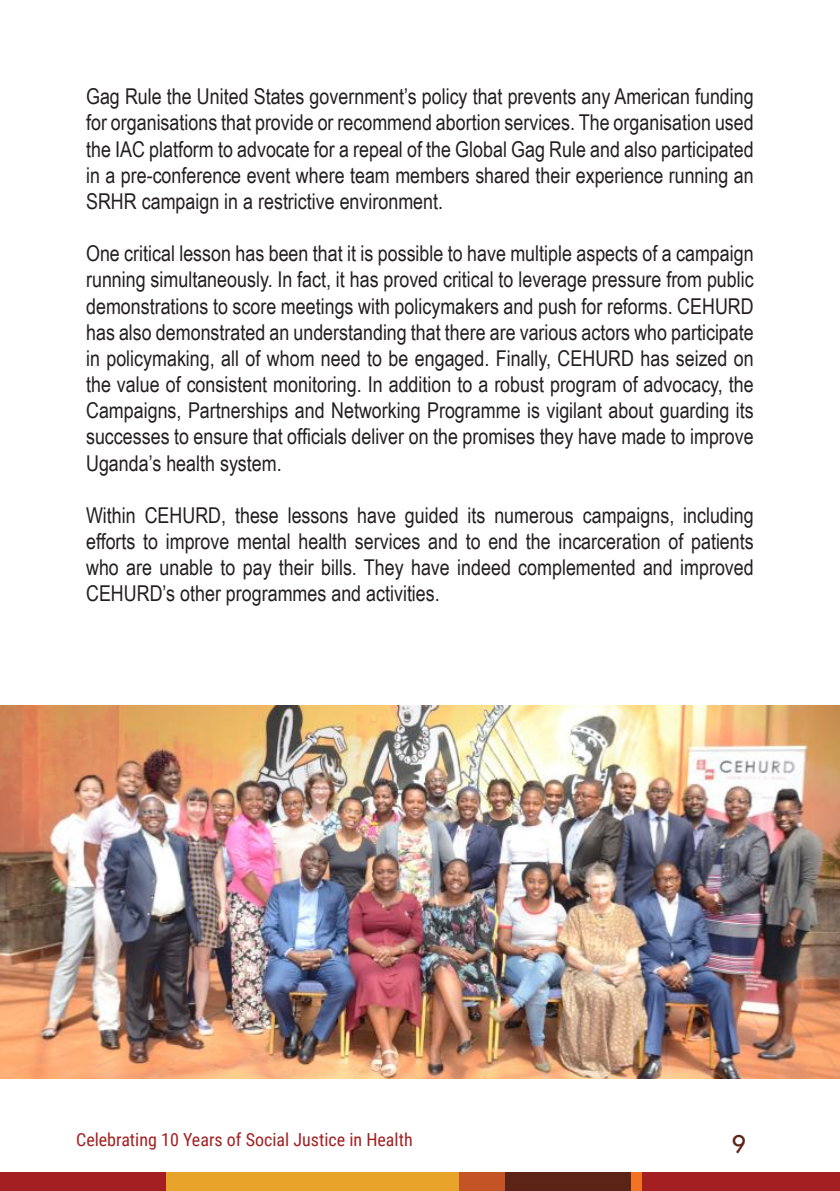
<style>
.page{position:relative;width:840px;height:1191px;background:#fff}
.page>*{position:absolute;margin:0;border:0;box-sizing:border-box;transform-origin:0 0}
.t1{font:26px "Product Sans";color:#5c2417}
.t2{font:21.8px/26.2px "Arial Narrow";color:#231f20;text-align:justify}
.t3{font:18px "Roboto Condensed";color:#a31f21}
</style>
<div class="page">
<div style="left:630px;top:1172px;width:12px;height:19px;background:#f27321"></div>
<div style="left:43px;top:1172px;width:416px;height:19px;background:#e8a32b"></div>
<div style="left:459px;top:1172px;width:46px;height:19px;background:#c45426"></div>
<div style="left:642px;top:1172px;width:197px;height:19px;background:#a31f21"></div>
<div style="left:505px;top:1172px;width:125px;height:19px;background:#5c2417"></div>
<div style="left:0;top:1172px;width:166px;height:19px;background:#a31f21"></div>
<img style="left:0;top:705px;width:839px;height:374px">
<p class="t2" style="left:86px;top:83px;width:668px">Gag Rule the United States government’s policy that prevents any American funding for organisations that provide or recommend abortion services. The organisation used the IAC platform to advocate for a repeal of the Global Gag Rule and also participated in a pre-conference event where team members shared their experience running an SRHR campaign in a restrictive environment.</p>
<p class="t2" style="left:86px;top:240px;width:668px">One critical lesson has been that it is possible to have multiple aspects of a campaign running simultaneously. In fact, it has proved critical to leverage pressure from public demonstrations to score meetings with policymakers and push for reforms. CEHURD has also demonstrated an understanding that there are various actors who participate in policymaking, all of whom need to be engaged. Finally, CEHURD has seized on the value of consistent monitoring. In addition to a robust program of advocacy, the Campaigns, Partnerships and Networking Programme is vigilant about guarding its successes to ensure that officials deliver on the promises they have made to improve Uganda’s health system.</p>
<p class="t2" style="left:86px;top:501px;width:668px">Within CEHURD, these lessons have guided its numerous campaigns, including efforts to improve mental health services and to end the incarceration of patients who are unable to pay their bills. They have indeed complemented and improved CEHURD’s other programmes and activities.</p>
<p class="t3" style="left:76px;top:1127px;width:338px">Celebrating 10 Years of Social Justice in Health</p>
<p class="t1" style="left:731px;top:1129px;width:16px">9</p>
</div>
